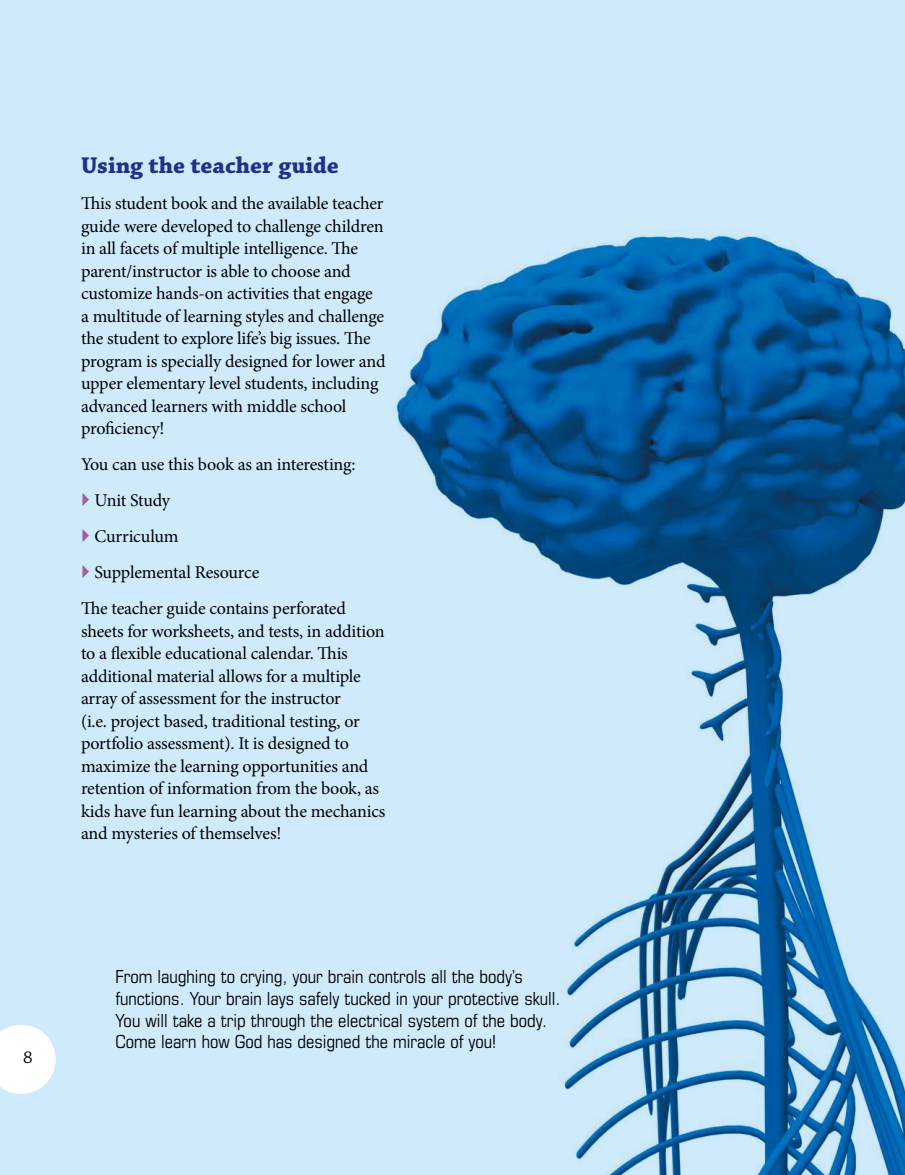
<style>
.page{position:relative;width:905px;height:1175px;background:#cfebfb}
.page>*{position:absolute;margin:0;border:0;box-sizing:border-box;transform-origin:0 0}
.t1{font:700 24px "Chaparral Pro";color:#1f3288}
.t2{font:18px/22.5px "Minion Pro";letter-spacing:-.01em;color:#000}
.t3{font:condensed 18px/21.6px "Eurostile LT Std";color:#000}
.t4{font:18px "Chaparral Pro";color:#000}
</style>
<div class="page">
<img style="left:396px;top:229px;width:509px;height:946px">
<svg style="left:0;top:1025px;width:56px;height:69px"></svg>
<h1 class="t1" style="left:81px;top:151px;width:259px">Using the teacher guide</h1>
<p class="t2" style="left:81px;top:192px;width:306px">This student book and the available teacher guide were developed to challenge children in all facets of multiple intelligence. The parent/instructor is able to choose and customize hands-on activities that engage<br>a multitude of learning styles and challenge the student to explore life’s big issues. The program is specially designed for lower and upper elementary level students, including advanced learners with middle school proficiency!</p>
<p class="t2" style="left:81px;top:453px;width:276px">You can use this book as an interesting:</p>
<p class="t2" style="left:95px;top:489px;width:77px">Unit Study</p>
<p class="t2" style="left:95px;top:525px;width:86px">Curriculum</p>
<p class="t2" style="left:95px;top:561px;width:166px">Supplemental Resource</p>
<p class="t2" style="left:81px;top:597px;width:266px">The teacher guide contains perforated</p>
<p class="t2" style="left:81px;top:620px;width:306px">sheets for worksheets, and tests, in addition to a flexible educational calendar. This additional material allows for a multiple array of assessment for the instructor<br>(i.e. project based, traditional testing, or portfolio assessment). It is designed to maximize the learning opportunities and retention of information from the book, as kids have fun learning about the mechanics and mysteries of themselves!</p>
<p class="t4" style="left:23px;top:1047px;width:11px">8</p>
<p class="t3" style="left:116px;top:966px;width:446px">From laughing to crying, your brain controls all the body’s functions. Your brain lays safely tucked in your protective skull.<br>You will take a trip through the electrical system of the body.<br>Come learn how God has designed the miracle of you!</p>
</div>
